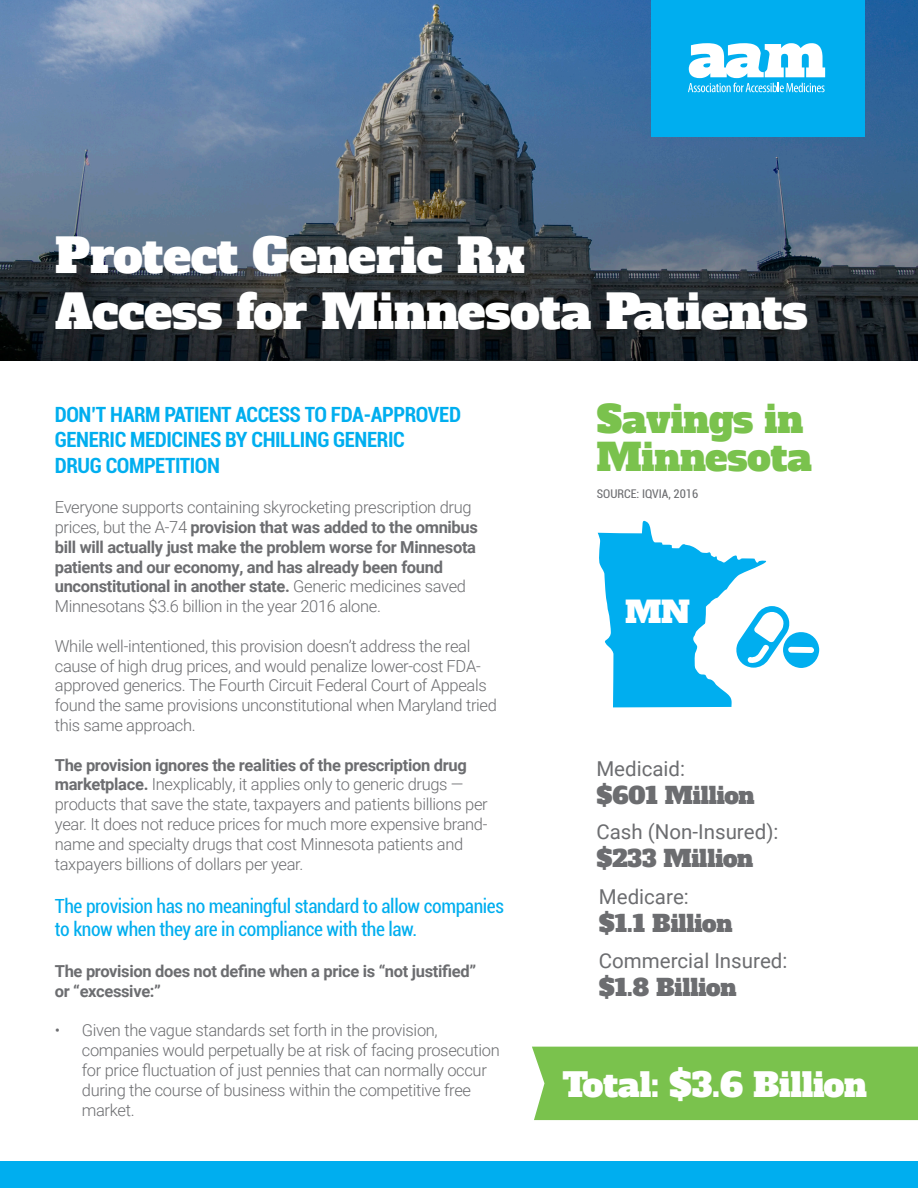
<style>
.page{position:relative;width:918px;height:1188px;background:#fff}
.page>*{position:absolute;margin:0;border:0;box-sizing:border-box;transform-origin:0 0}
.t1{font:46.95px/56.2px "Alfa Slab One";color:#fff}
.t2{font:37.5px/37.5px "Alfa Slab One";color:#7ac24d}
.t3{font:33px "Alfa Slab One";color:#fff}
.t4{font:30px "Alfa Slab One";color:#fff}
.t5{font:23.25px "Alfa Slab One";color:#6c6d70}
.t6{font:700 condensed 21px/25.2px "Roboto";letter-spacing:-.02em;color:#00aeef}
.t7{font:20.55px "Roboto";color:#6c6d70}
.t8{font:condensed 19.5px/23.4px "Roboto";letter-spacing:-.02em;color:#00aeef}
.t9{font:300 16.5px/19.8px "Roboto";letter-spacing:-.02em;color:#6c6d70}
.t10{font:700 16.5px/19.8px "Roboto";letter-spacing:-.02em;color:#6c6d70}
.t11{font:condensed 12px "Roboto";color:#6c6d70}
.s1{font-weight:300}
.s2{font-weight:700}
</style>
<div class="page">
<img style="left:0;top:0;width:918px;height:360px">
<div style="left:0;top:1161px;width:918px;height:27px;background:#00aeef"></div>
<div style="left:532px;top:1047px;width:386px;height:73px;background:#7ac24d"></div>
<div style="left:651px;top:0;width:213px;height:136px;background:#00aeef"></div>
<svg style="left:688px;top:43px;width:137px;height:49px"></svg>
<svg style="left:598px;top:520px;width:221px;height:187px"></svg>
<p class="t1" style="left:55px;top:228px;width:754px">Protect Generic Rx<br>Access for Minnesota Patients</p>
<p class="t6" style="left:55px;top:401px;width:408px">DON’T HARM PATIENT ACCESS TO FDA-APPROVED<br>GENERIC MEDICINES BY CHILLING GENERIC<br>DRUG COMPETITION</p>
<p class="t10" style="left:55px;top:497px;width:425px"><span class="s1">Everyone supports containing skyrocketing prescription drug prices, but the A-74</span> provision that was added to the omnibus bill will actually just make the problem worse for Minnesota patients and our economy, and has already been found unconstitutional in another state. <span class="s1">Generic medicines saved Minnesotans $3.6 billion in the year 2016 alone.</span></p>
<p class="t9" style="left:55px;top:635px;width:444px">While well-intentioned, this provision doesn’t address the real cause of high drug prices, and would penalize lower-cost FDA&shy;approved generics. The Fourth Circuit Federal Court of Appeals found the same provisions unconstitutional when Maryland tried this same approach.</p>
<p class="t9" style="left:55px;top:754px;width:434px"><span class="s2">The provision ignores the realities of the prescription drug marketplace.</span> Inexplicably, it applies only to generic drugs — products that save the state, taxpayers and patients billions per year. It does not reduce prices for much more expensive brand&shy;name and specialty drugs that cost Minnesota patients and taxpayers billions of dollars per year.</p>
<p class="t8" style="left:55px;top:894px;width:451px">The provision has no meaningful standard to allow companies to know when they are in compliance with the law.</p>
<p class="t10" style="left:55px;top:961px;width:423px">The provision does not define when a price is “not justified” or “excessive:”</p>
<p class="t9" style="left:82px;top:1020px;width:419px;text-indent:-27px">• Given the vague standards set forth in the provision, companies would perpetually be at risk of facing prosecution for price fluctuation of just pennies that can normally occur during the course of business within the competitive free market.</p>
<p class="t2" style="left:596px;top:401px;width:217px">Savings in<br>Minnesota</p>
<p class="t11" style="left:597px;top:486px;width:103px">SOURCE: IQVIA, 2016</p>
<p class="t4" style="left:625px;top:592px;width:66px">MN</p>
<p class="t7" style="left:596px;top:754px;width:90px">Medicaid:</p>
<p class="t5" style="left:596px;top:779px;width:160px">$601 Million</p>
<p class="t7" style="left:596px;top:818px;width:184px">Cash (Non-Insured):</p>
<p class="t5" style="left:596px;top:843px;width:158px">$233 Million</p>
<p class="t7" style="left:599px;top:882px;width:91px">Medicare:</p>
<p class="t5" style="left:599px;top:908px;width:135px">$1.1 Billion</p>
<p class="t7" style="left:599px;top:946px;width:190px">Commercial Insured:</p>
<p class="t5" style="left:599px;top:972px;width:139px">$1.8 Billion</p>
<p class="t3" style="left:562px;top:1063px;width:306px">Total: $3.6 Billion</p>
</div>
